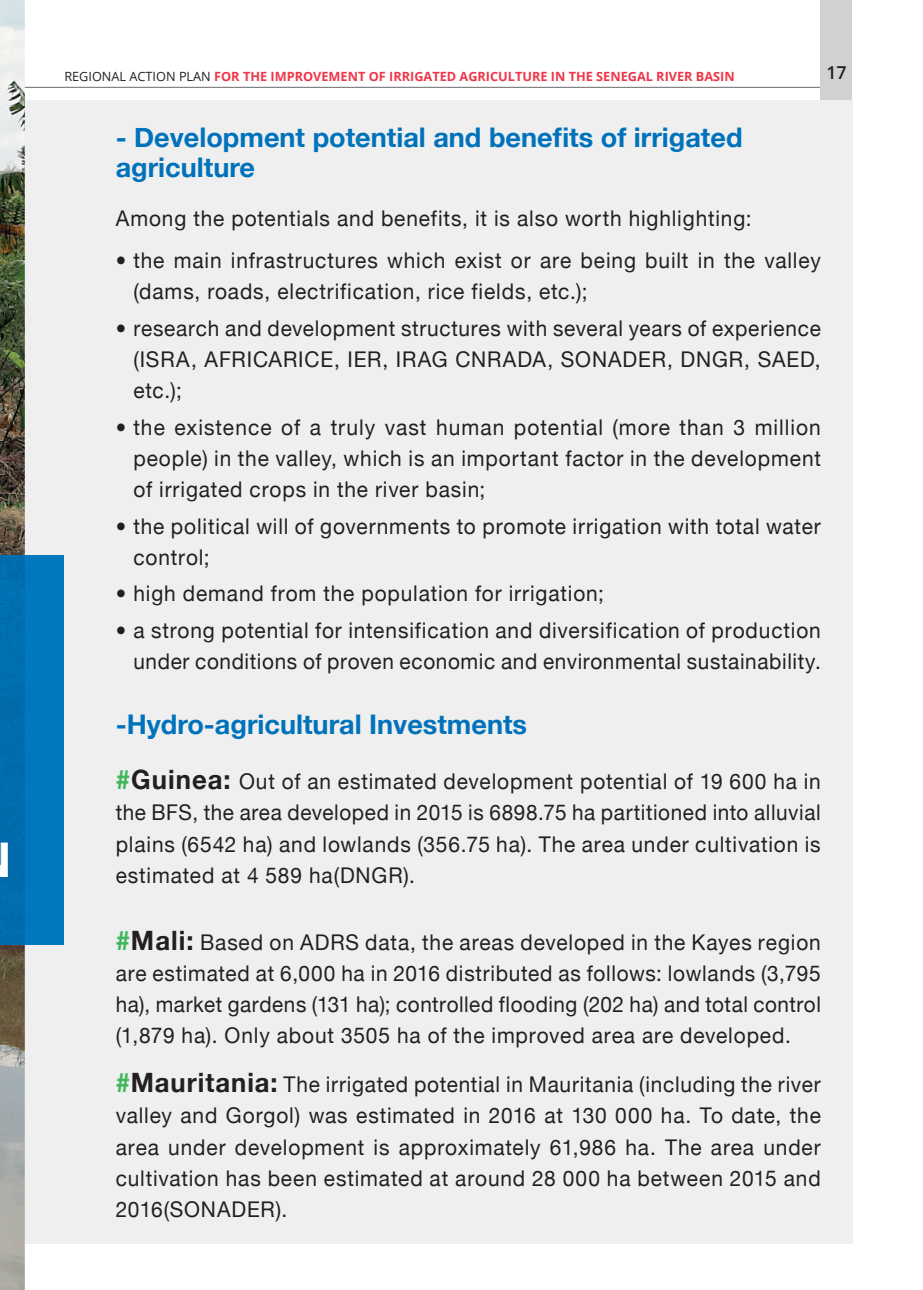
<style>
.page{position:relative;width:923px;height:1290px;background:#fff}
.page>*{position:absolute;margin:0;border:0;box-sizing:border-box;transform-origin:0 0}
.t1{font:700 27.12px/29.1px "Helvetica Neue";color:#0072bc}
.t2{font:21.7px/31.2px "Helvetica Neue";letter-spacing:.04em;color:#231f20;text-align:justify}
.t3{font:21.7px/31.2px "Helvetica Neue";letter-spacing:.04em;color:#231f20;text-align:justify;scale:.96 1}
.t4{font:600 17.68px "Open Sans";color:#231f20}
.t5{font:700 12.78px "Open Sans";color:#ee3648}
.s1{font-weight:400;color:#231f20}
.s2{font-weight:700;font-size:26.6px;color:#40b75b}
.s3{font-weight:700;font-size:26.6px}
</style>
<div class="page">
<hr style="left:25px;top:87px;width:801px;height:1px;background:#717275">
<div style="left:821px;top:0;width:31px;height:100px;background:#d2d1d2"></div>
<div style="left:0;top:100px;width:852px;height:1144px;background:#eeefee"></div>
<img style="left:0;top:0;width:25px;height:1290px">
<div style="left:25px;top:555px;width:38px;height:389px;background:#0077be"></div>
<div style="left:0;top:555px;width:25px;height:389px;background:#006dad"></div>
<p class="t5" style="left:64px;top:67px;width:672px"><span class="s1">REGIONAL ACTION PLAN</span> FOR THE IMPROVEMENT OF IRRIGATED AGRICULTURE IN THE SENEGAL RIVER BASIN</p>
<p class="t4" style="left:826px;top:60px;width:22px">17</p>
<p class="t1" style="left:116px;top:123px;width:628px">- Development potential and benefits of irrigated agriculture</p>
<p class="t2" style="left:116px;top:202px;width:637px">Among the potentials and benefits, it is also worth highlighting:</p>
<p class="t2" style="left:133px;top:244px;width:689px;text-indent:-18px">• the main infrastructures which exist or are being built in the valley (dams, roads, electrification, rice fields, etc.);</p>
<p class="t2" style="left:133px;top:312px;width:689px;text-indent:-18px">• research and development structures with several years of experience (ISRA, AFRICARICE, IER, IRAG CNRADA, SONADER, DNGR, SAED, etc.);</p>
<p class="t2" style="left:133px;top:411px;width:689px;text-indent:-18px">• the existence of a truly vast human potential (more than 3 million people) in the valley, which is an important factor in the development of irrigated crops in the river basin;</p>
<p class="t2" style="left:133px;top:510px;width:689px;text-indent:-18px">• the political will of governments to promote irrigation with total water control;</p>
<p class="t2" style="left:116px;top:578px;width:490px">• high demand from the population for irrigation;</p>
<p class="t2" style="left:116px;top:614px;width:706px;text-align:right">• a strong potential for intensification and diversification of production under conditions of proven economic and environmental sustainability.</p>
<p class="t1" style="left:116px;top:709px;width:413px">-Hydro-agricultural Investments</p>
<p class="t2" style="left:116px;top:766px;width:706px"><span class="s2">#</span><span class="s3">Guinea:</span> Out of an estimated development potential of 19 600 ha in the BFS, the area developed in 2015 is 6898.75 ha partitioned into alluvial plains (6542 ha) and lowlands (356.75 ha). The area under cultivation is estimated at 4 589 ha(DNGR).</p>
<p class="t2" style="left:116px;top:926px;width:707px"><span class="s2">#</span><span class="s3">Mali:</span> Based on ADRS data, the areas developed in the Kayes region are estimated at 6,000 ha in 2016 distributed as follows: lowlands (3,795 ha), market gardens (131 ha); controlled flooding (202 ha) and total control (1,879 ha). Only about 3505 ha of the improved area are developed.</p>
<p class="t3" style="left:116px;top:1068px;width:736px"><span class="s2">#</span><span class="s3">Mauritania:</span> The irrigated potential in Mauritania (including the river valley and Gorgol) was estimated in 2016 at 130 000 ha. To date, the area under development is approximately 61,986 ha. The area under cultivation has been estimated at around 28 000 ha between 2015 and 2016(SONADER).</p>
</div>
